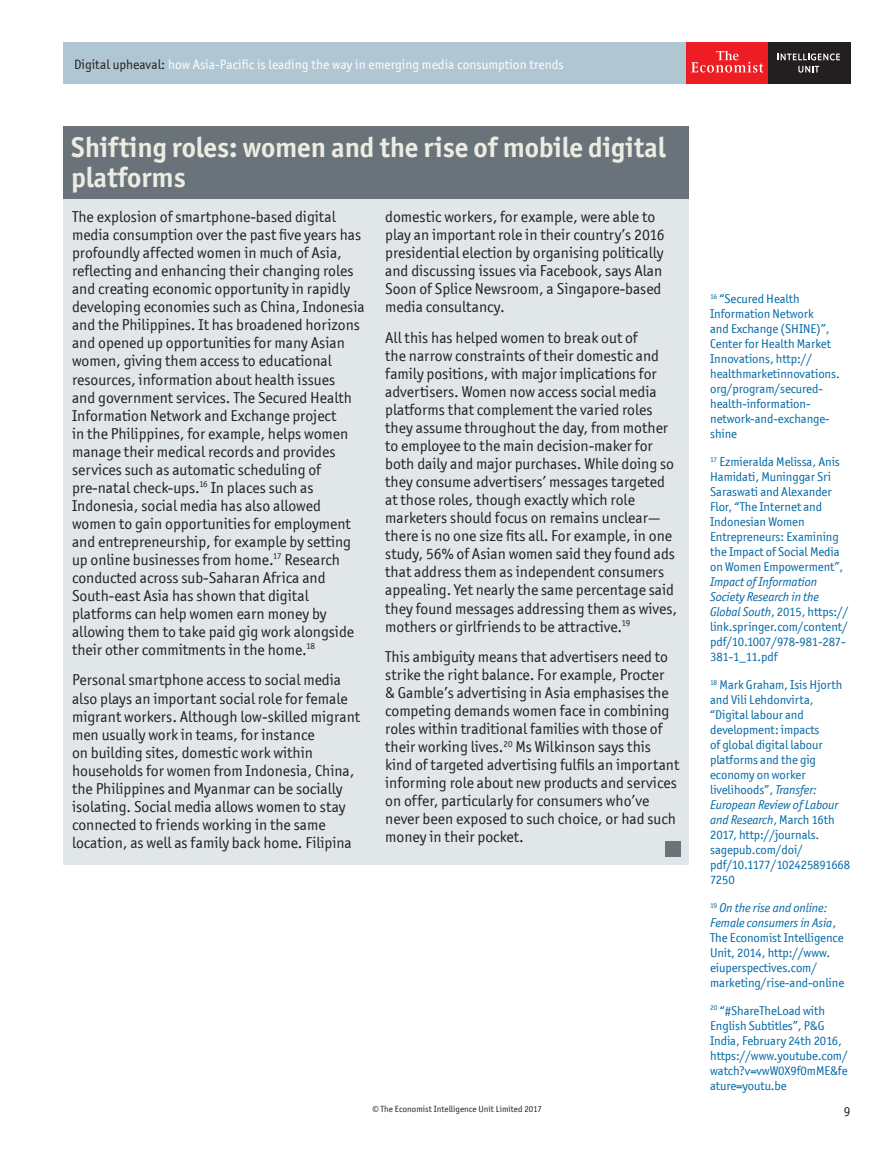
<style>
.page{position:relative;width:893px;height:1149px;background:#fff}
.page>*{position:absolute;margin:0;border:0;box-sizing:border-box;transform-origin:0 0}
.t1{font:700 28.5px/30px "Officina San ITC";letter-spacing:-.005em;color:#ecece3}
.t2{font:15.75px/18px "Officina San ITC";color:#231f20}
.t3{font:13.5px "Officina San ITC";color:#fff}
.t4{font:13.5px "Officina San ITC";color:#231f20}
.t5{font:12.75px/15px "Officina San ITC";letter-spacing:-.005em;color:#0068a5}
.t6{font:9px "Officina San ITC";color:#231f20}
.s1{color:#231f20}
.s2{font-style:italic}
</style>
<div class="page">
<div style="left:63px;top:43px;width:787px;height:41px;background:#b0c6d2"></div>
<div style="left:686px;top:43px;width:82px;height:41px;background:#ee1d23"></div>
<svg style="left:691px;top:51px;width:72px;height:21px"></svg>
<div style="left:768px;top:43px;width:82px;height:41px;background:#231f20"></div>
<svg style="left:778px;top:53px;width:62px;height:7px"></svg>
<svg style="left:798px;top:66px;width:21px;height:7px"></svg>
<div style="left:64px;top:198px;width:625px;height:666px;background:#e1e6e9"></div>
<div style="left:64px;top:126px;width:625px;height:72px;background:#697379"></div>
<div style="left:665px;top:840px;width:15px;height:15px;background:#697379"></div>
<p class="t3" style="left:74px;top:56px;width:491px"><span class="s1">Digital upheaval:</span> how Asia-Pacific is leading the way in emerging media consumption trends</p>
<h1 class="t1" style="left:71px;top:132px;width:596px">Shifting roles: women and the rise of mobile digital platforms</h1>
<p class="t2" style="left:72px;top:208px;width:294px">The explosion of smartphone-based digital media consumption over the past five years has profoundly affected women in much of Asia, reflecting and enhancing their changing roles and creating economic opportunity in rapidly developing economies such as China, Indonesia and the Philippines. It has broadened horizons and opened up opportunities for many Asian women, giving them access to educational resources, information about health issues<br>and government services. The Secured Health Information Network and Exchange project<br>in the Philippines, for example, helps women manage their medical records and provides services such as automatic scheduling of pre-natal check-ups.<sup>16</sup> In places such as Indonesia, social media has also allowed women to gain opportunities for employment and entrepreneurship, for example by setting up online businesses from home.<sup>17</sup> Research conducted across sub-Saharan Africa and South-east Asia has shown that digital platforms can help women earn money by allowing them to take paid gig work alongside their other commitments in the home.<sup>18</sup></p>
<p class="t2" style="left:72px;top:671px;width:290px">Personal smartphone access to social media also plays an important social role for female migrant workers. Although low-skilled migrant men usually work in teams, for instance<br>on building sites, domestic work within households for women from Indonesia, China, the Philippines and Myanmar can be socially isolating. Social media allows women to stay connected to friends working in the same location, as well as family back home. Filipina</p>
<p class="t2" style="left:385px;top:208px;width:281px">domestic workers, for example, were able to play an important role in their country’s 2016 presidential election by organising politically and discussing issues via Facebook, says Alan Soon of Splice Newsroom, a Singapore-based media consultancy.</p>
<p class="t2" style="left:385px;top:329px;width:293px">All this has helped women to break out of<br>the narrow constraints of their domestic and family positions, with major implications for advertisers. Women now access social media platforms that complement the varied roles they assume throughout the day, from mother to employee to the main decision-maker for both daily and major purchases. While doing so they consume advertisers’ messages targeted at those roles, though exactly which role marketers should focus on remains unclear— there is no one size fits all. For example, in one study, 56% of Asian women said they found ads that address them as independent consumers appealing. Yet nearly the same percentage said they found messages addressing them as wives, mothers or girlfriends to be attractive.<sup>19</sup></p>
<p class="t2" style="left:385px;top:647px;width:296px">This ambiguity means that advertisers need to strike the right balance. For example, Procter<br>&amp; Gamble’s advertising in Asia emphasises the competing demands women face in combining roles within traditional families with those of their working lives.<sup>20</sup> Ms Wilkinson says this kind of targeted advertising fulfils an important informing role about new products and services on offer, particularly for consumers who’ve never been exposed to such choice, or had such money in their pocket.</p>
<p class="t6" style="left:372px;top:1102px;width:171px">© The Economist Intelligence Unit Limited 2017</p>
<p class="t5" style="left:710px;top:291px;width:131px"><sup>16</sup> “Secured Health<br>Information Network<br>and Exchange (SHINE)”,<br>Center for Health Market<br>Innovations, http:// healthmarketinnovations. org/program/secured&shy;health-information&shy;network-and-exchange&shy;shine</p>
<p class="t5" style="left:710px;top:454px;width:135px"><sup>17</sup> Ezmieralda Melissa, Anis<br>Hamidati, Muninggar Sri<br>Saraswati and Alexander<br>Flor, “The Internet and<br>Indonesian Women<br>Entrepreneurs: Examining the Impact of Social Media on Women Empowerment”,</p>
<p class="t5" style="left:710px;top:574px;width:140px"><span class="s2">Impact of Information<br>Society Research in the<br>Global South</span>, 2015, https:// link.springer.com/content/ pdf/10.1007/978-981-287-<br>381-1_11.pdf</p>
<p class="t5" style="left:710px;top:676px;width:142px"><sup>18</sup> Mark Graham, Isis Hjorth and Vili Lehdonvirta, “Digital labour and development: impacts<br>of global digital labour platforms and the gig economy on worker livelihoods”, <span class="s2">Transfer:<br>European Review of Labour and Research</span>, March 16th<br>2017, http://journals. sagepub.com/doi/ pdf/10.1177/102425891668<br>7250</p>
<p class="t5" style="left:710px;top:899px;width:136px"><sup>19</sup> <span class="s2">On the rise and online:<br>Female consumers in Asia</span>,<br>The Economist Intelligence<br>Unit, 2014, http://www. eiuperspectives.com/ marketing/rise-and-online</p>
<p class="t5" style="left:710px;top:1002px;width:139px"><sup>20</sup> “#ShareTheLoad with<br>English Subtitles”, P&amp;G<br>India, February 24th 2016, https://www.youtube.com/ watch?v=vwW0X9f0mME&amp;fe ature=youtu.be</p>
<p class="t4" style="left:844px;top:1103px;width:8px">9</p>
</div>
